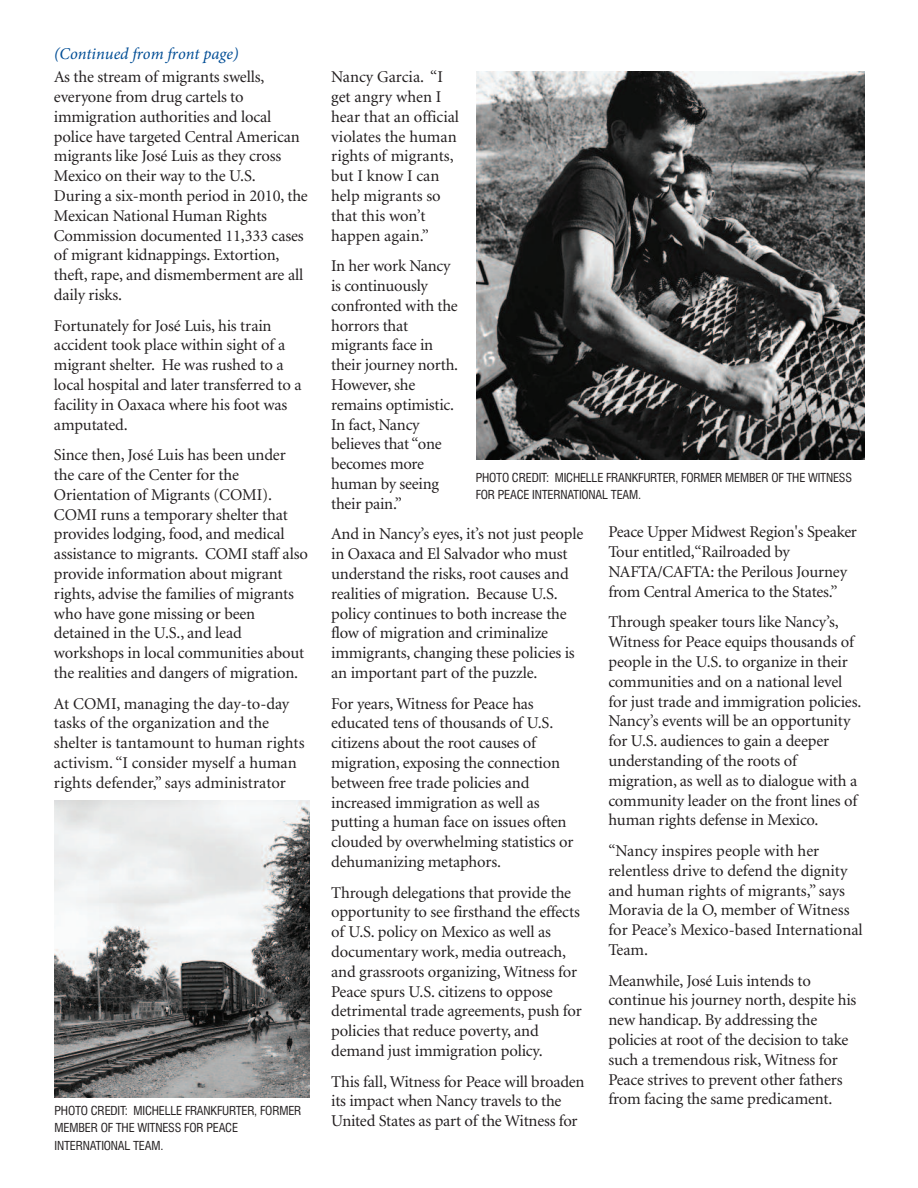
<style>
.page{position:relative;width:918px;height:1188px;background:#fff}
.page>*{position:absolute;margin:0;border:0;box-sizing:border-box;transform-origin:0 0}
.t1{font:16.5px/19.8px "Minion";letter-spacing:-.01em;color:#231f20}
.t2{font:italic 16.5px "Minion Pro";color:#014d95}
.t3{font:condensed 12.15px/17.2px "Swiss 721 BT";letter-spacing:-.015em;color:#231f20}
</style>
<div class="page">
<img style="left:54px;top:800px;width:255px;height:297px">
<img style="left:476px;top:71px;width:388px;height:389px">
<p class="t2" style="left:54px;top:43px;width:186px">(Continued from front page)</p>
<p class="t1" style="left:54px;top:68px;width:255px">As the stream of migrants swells, everyone from drug cartels to immigration authorities and local police have targeted Central American migrants like José Luis as they cross Mexico on their way to the U.S.<br>During a six-month period in 2010, the Mexican National Human Rights Commission documented 11,333 cases of migrant kidnappings. Extortion, theft, rape, and dismemberment are all daily risks.</p>
<p class="t1" style="left:54px;top:316px;width:249px">Fortunately for José Luis, his train accident took place within sight of a migrant shelter. He was rushed to a local hospital and later transferred to a facility in Oaxaca where his foot was amputated.</p>
<p class="t1" style="left:54px;top:446px;width:255px">Since then, José Luis has been under the care of the Center for the Orientation of Migrants (COMI).<br>COMI runs a temporary shelter that provides lodging, food, and medical assistance to migrants. COMI staff also provide information about migrant rights, advise the families of migrants who have gone missing or been detained in the U.S., and lead workshops in local communities about the realities and dangers of migration.</p>
<p class="t1" style="left:54px;top:694px;width:252px">At COMI, managing the day-to-day tasks of the organization and the shelter is tantamount to human rights activism. “I consider myself a human rights defender,” says administrator</p>
<p class="t3" style="left:55px;top:1102px;width:248px">PHOTO CREDIT: MICHELLE FRANKFURTER, FORMER<br>MEMBER OF THE WITNESS FOR PEACE<br>INTERNATIONAL TEAM.</p>
<p class="t1" style="left:331px;top:68px;width:129px">Nancy Garcia. “I get angry when I hear that an official violates the human rights of migrants, but I know I can help migrants so that this won’t happen again.”</p>
<p class="t1" style="left:331px;top:257px;width:129px">In her work Nancy is continuously confronted with the horrors that migrants face in their journey north.<br>However, she remains optimistic.<br>In fact, Nancy believes that “one becomes more human by seeing their pain.”</p>
<p class="t1" style="left:331px;top:525px;width:254px">And in Nancy’s eyes, it’s not just people in Oaxaca and El Salvador who must understand the risks, root causes and realities of migration. Because U.S. policy continues to both increase the flow of migration and criminalize immigrants, changing these policies is an important part of the puzzle.</p>
<p class="t1" style="left:331px;top:694px;width:244px">For years, Witness for Peace has educated tens of thousands of U.S. citizens about the root causes of migration, exposing the connection between free trade policies and increased immigration as well as putting a human face on issues often clouded by overwhelming statistics or dehumanizing metaphors.</p>
<p class="t1" style="left:331px;top:883px;width:252px">Through delegations that provide the opportunity to see firsthand the effects of U.S. policy on Mexico as well as documentary work, media outreach, and grassroots organizing, Witness for Peace spurs U.S. citizens to oppose detrimental trade agreements, push for policies that reduce poverty, and demand just immigration policy.</p>
<p class="t1" style="left:331px;top:1072px;width:255px">This fall, Witness for Peace will broaden its impact when Nancy travels to the<br>United States as part of the Witness for</p>
<p class="t3" style="left:476px;top:469px;width:378px">PHOTO CREDIT: MICHELLE FRANKFURTER, FORMER MEMBER OF THE WITNESS<br>FOR PEACE INTERNATIONAL TEAM.</p>
<p class="t1" style="left:608px;top:523px;width:250px">Peace Upper Midwest Region's Speaker Tour entitled,“Railroaded by NAFTA/CAFTA: the Perilous Journey from Central America to the States.”</p>
<p class="t1" style="left:608px;top:613px;width:254px">Through speaker tours like Nancy’s, Witness for Peace equips thousands of people in the U.S. to organize in their communities and on a national level for just trade and immigration policies.<br>Nancy’s events will be an opportunity for U.S. audiences to gain a deeper understanding of the roots of migration, as well as to dialogue with a community leader on the front lines of human rights defense in Mexico.</p>
<p class="t1" style="left:608px;top:841px;width:256px">“Nancy inspires people with her relentless drive to defend the dignity and human rights of migrants,” says<br>Moravia de la O, member of Witness for Peace’s Mexico-based International<br>Team.</p>
<p class="t1" style="left:608px;top:971px;width:250px">Meanwhile, José Luis intends to continue his journey north, despite his new handicap. By addressing the policies at root of the decision to take such a tremendous risk, Witness for Peace strives to prevent other fathers from facing the same predicament.</p>
</div>
